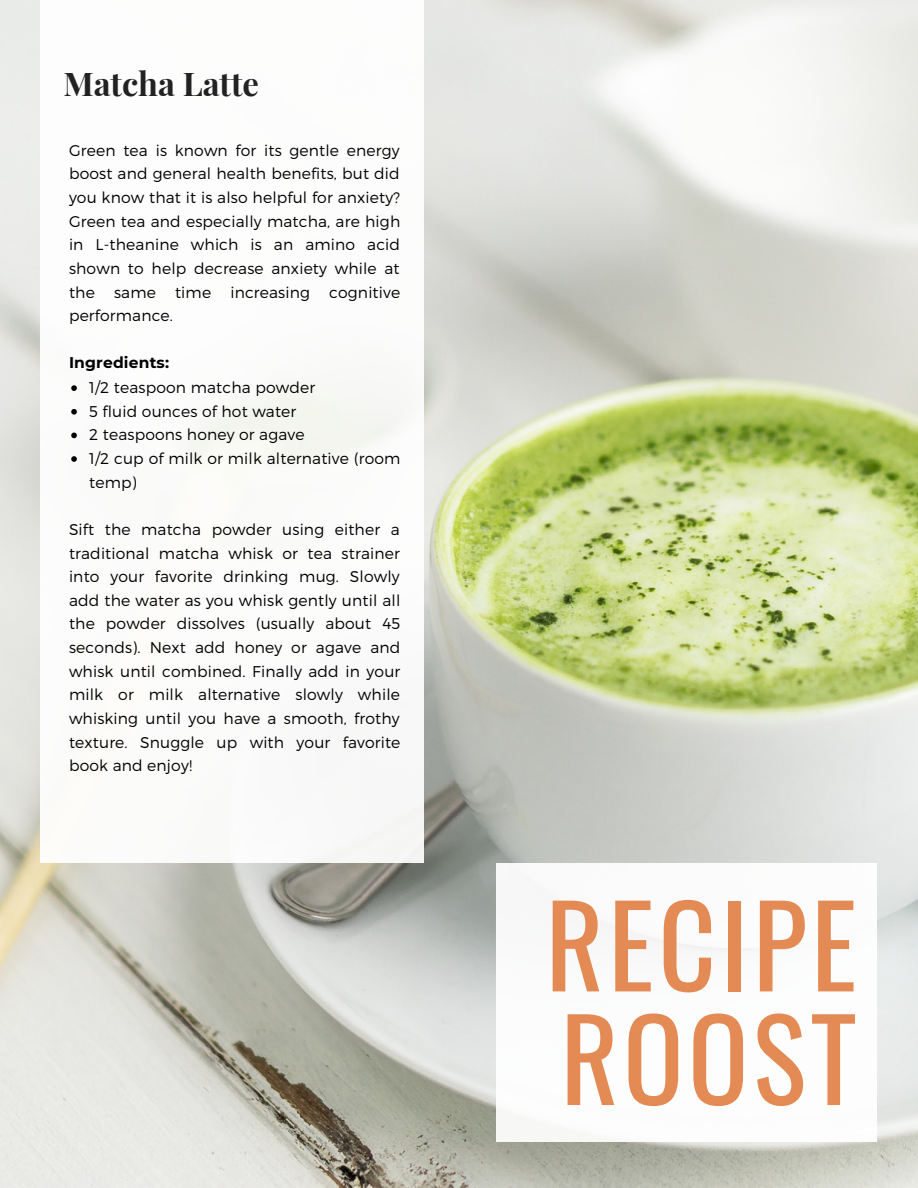
<style>
.page{position:relative;width:918px;height:1188px;background:#fff}
.page>*{position:absolute;margin:0;border:0;box-sizing:border-box;transform-origin:0 0}
.t1{font:112.05px/113.7px "Oswald";letter-spacing:.04em;color:#e38a55}
.t2{font:700 32.7px "Playfair Display";color:#222}
.t3{font:300 15.6px/23.7px "Montserrat";letter-spacing:.01em;color:#000;text-align:justify}
.t4{font:700 15.6px "Montserrat";letter-spacing:.01em;color:#000}
</style>
<div class="page">
<img style="left:0;top:0;width:918px;height:1188px">
<div style="left:41px;top:0;width:382px;height:863px;background:#fff"></div>
<svg style="left:71px;top:385px;width:6px;height:6px"></svg>
<svg style="left:71px;top:409px;width:6px;height:6px"></svg>
<svg style="left:71px;top:433px;width:6px;height:5px"></svg>
<svg style="left:71px;top:456px;width:6px;height:6px"></svg>
<div style="left:497px;top:863px;width:380px;height:278px;background:#fff"></div>
<h2 class="t2" style="left:63px;top:61px;width:197px">Matcha Latte</h2>
<p class="t3" style="left:69px;top:138px;width:333px">Green tea is known for its gentle energy boost and general health benefits, but did you know that it is also helpful for anxiety?<br>Green tea and especially matcha, are high in L-theanine which is an amino acid shown to help decrease anxiety while at the same time increasing cognitive performance.</p>
<p class="t4" style="left:69px;top:353px;width:102px">Ingredients:</p>
<p class="t3" style="left:89px;top:375px;width:313px;text-align:left">1/2 teaspoon matcha powder<br>5 fluid ounces of hot water<br>2 teaspoons honey or agave<br>1/2 cup of milk or milk alternative (room temp)</p>
<p class="t3" style="left:69px;top:517px;width:333px">Sift the matcha powder using either a traditional matcha whisk or tea strainer into your favorite drinking mug. Slowly add the water as you whisk gently until all the powder dissolves (usually about 45 seconds). Next add honey or agave and whisk until combined. Finally add in your milk or milk alternative slowly while whisking until you have a smooth, frothy texture. Snuggle up with your favorite book and enjoy!</p>
<h1 class="t1" style="left:546px;top:884px;width:313px">RECIPE<br>ROOST</h1>
</div>
